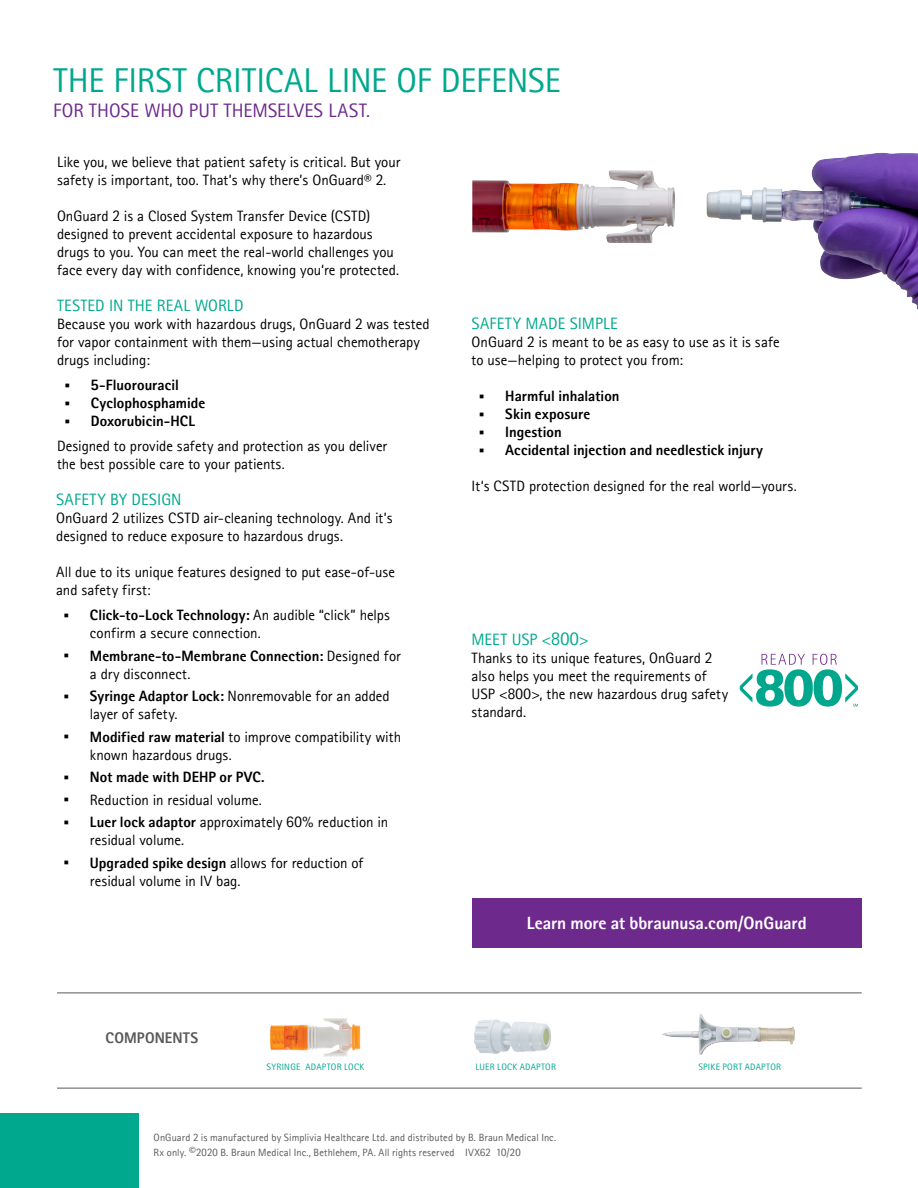
<style>
.page{position:relative;width:918px;height:1188px;background:#fff}
.page>*{position:absolute;margin:0;border:0;box-sizing:border-box;transform-origin:0 0}
.t1{font:34.5px "Rotis II Sans Pro";letter-spacing:-.005em;color:#00a88e}
.Subline_Versal{font:19.5px "Rotis II Sans Pro";letter-spacing:-.005em;color:#6d298c}
.t2{font:700 17.7px "Rotis II Sans Pro";letter-spacing:-.005em;color:#fff}
.Bodytext__Box{font:16.5px "Rotis II Sans Pro";letter-spacing:.005em;color:#00a88e}
.Subline_Versal-2{font:700 15.45px "Rotis II Sans Pro";letter-spacing:.005em;color:#58595b}
.Bodytext__Box-2{font:15px/18px "Rotis II Sans Pro";color:#000}
.t3{font:700 15px/18px "Rotis II Sans Pro";color:#000}
.t4{font:10.5px "Rotis II Sans Pro";letter-spacing:.01em;color:#58595b}
.Subline_Versal-3{font:9.3px "Rotis II Sans Pro";letter-spacing:.025em;color:#00a88e}
.s1{font-family:"Rotis Sans Serif Pro";font-weight:800;font-size:30px}
.s2{font-weight:700}
.s3{font-weight:400}
.s4{font-size:18px}
.s5{font-size:13.5px}
</style>
<div class="page">
<hr style="left:57px;top:993px;width:805px;height:1px;background:#58595b">
<hr style="left:57px;top:1088px;width:805px;height:1px;background:#58595b">
<div style="left:472px;top:898px;width:389px;height:50px;background:#6d298c"></div>
<img style="left:270px;top:1018px;width:91px;height:39px">
<svg style="left:740px;top:654px;width:118px;height:53px"></svg>
<div style="left:0;top:1114px;width:139px;height:74px;background:#00a88e"></div>
<img style="left:474px;top:1019px;width:77px;height:35px">
<img style="left:591px;top:153px;width:327px;height:156px">
<img style="left:662px;top:1014px;width:124px;height:41px">
<p class="t1" style="left:53px;top:61px;width:509px">THE FIRST CRITICAL LINE OF DEFENSE</p>
<p class="Subline_Versal" style="left:53px;top:99px;width:319px">FOR THOSE WHO PUT THEMSELVES LAST.</p>
<p class="Bodytext__Box-2" style="left:57px;top:153px;width:345px">Like you, we believe that patient safety is critical. But your safety is important, too. That’s why there’s OnGuard® 2.</p>
<p class="Bodytext__Box-2" style="left:57px;top:207px;width:344px">OnGuard 2 is a Closed System Transfer Device (CSTD) designed to prevent accidental exposure to hazardous drugs to you. You can meet the real-world challenges you face every day with confidence, knowing you‘re protected.</p>
<p class="Bodytext__Box" style="left:57px;top:297px;width:188px">TESTED IN THE REAL WORLD</p>
<p class="Bodytext__Box-2" style="left:57px;top:315px;width:374px">Because you work with hazardous drugs, OnGuard 2 was tested for vapor containment with them—using actual chemotherapy drugs including:</p>
<p class="t3" style="left:64px;top:376px;width:117px"><span class="s1">·</span> 5-Fluorouracil</p>
<p class="t3" style="left:64px;top:394px;width:143px"><span class="s1">·</span> Cyclophosphamide</p>
<p class="t3" style="left:64px;top:412px;width:133px"><span class="s1">·</span> Doxorubicin-HCL</p>
<p class="Bodytext__Box-2" style="left:57px;top:437px;width:332px">Designed to provide safety and protection as you deliver the best possible care to your patients.</p>
<p class="Bodytext__Box" style="left:56px;top:491px;width:127px">SAFETY BY DESIGN</p>
<p class="Bodytext__Box-2" style="left:56px;top:509px;width:338px">OnGuard 2 utilizes CSTD air-cleaning technology. And it’s designed to reduce exposure to hazardous drugs.</p>
<p class="Bodytext__Box-2" style="left:56px;top:563px;width:340px">All due to its unique features designed to put ease-of-use and safety first:</p>
<p class="Bodytext__Box-2" style="left:90px;top:606px;width:302px;text-indent:-27px"><span class="s1">·</span> <span class="s2">Click-to-Lock Technology:</span> An audible “click” helps confirm a secure connection.</p>
<p class="t3" style="left:90px;top:647px;width:313px;text-indent:-27px"><span class="s1">·</span> Membrane-to-Membrane Connection: <span class="s3">Designed for a dry disconnect.</span></p>
<p class="Bodytext__Box-2" style="left:90px;top:687px;width:301px;text-indent:-27px"><span class="s1">·</span> <span class="s2">Syringe Adaptor Lock:</span> Nonremovable for an added layer of safety.</p>
<p class="Bodytext__Box-2" style="left:90px;top:728px;width:313px;text-indent:-27px"><span class="s1">·</span> <span class="s2">Modified raw material</span> to improve compatibility with known hazardous drugs.</p>
<p class="t3" style="left:63px;top:768px;width:203px"><span class="s1">·</span> Not made with DEHP or PVC.</p>
<p class="Bodytext__Box-2" style="left:63px;top:791px;width:200px"><span class="s1">·</span> Reduction in residual volume.</p>
<p class="Bodytext__Box-2" style="left:90px;top:813px;width:300px;text-indent:-27px"><span class="s1">·</span> <span class="s2">Luer lock adaptor</span> approximately 60% reduction in residual volume.</p>
<p class="Bodytext__Box-2" style="left:90px;top:854px;width:275px;text-indent:-27px"><span class="s1">·</span> <span class="s2">Upgraded spike design</span> allows for reduction of residual volume in IV bag.</p>
<p class="Subline_Versal-2" style="left:106px;top:1029px;width:94px">COMPONENTS</p>
<p class="Subline_Versal-3" style="left:266px;top:1062px;width:99px">SYRINGE ADAPTOR LOCK</p>
<p class="Bodytext__Box" style="left:472px;top:314px;width:148px">SAFETY MADE SIMPLE</p>
<p class="Bodytext__Box-2" style="left:472px;top:333px;width:310px">OnGuard 2 is meant to be as easy to use as it is safe to use—helping to protect you from:</p>
<p class="t3" style="left:478px;top:387px;width:143px"><span class="s1">·</span> Harmful inhalation</p>
<p class="t3" style="left:478px;top:405px;width:114px"><span class="s1">·</span> Skin exposure</p>
<p class="t3" style="left:478px;top:423px;width:85px"><span class="s1">·</span> Ingestion</p>
<p class="t3" style="left:478px;top:441px;width:286px"><span class="s1">·</span> Accidental injection and needlestick injury</p>
<p class="Bodytext__Box-2" style="left:472px;top:477px;width:327px">It‘s CSTD protection designed for the real world—yours.</p>
<p class="Bodytext__Box" style="left:472px;top:630px;width:118px">MEET USP &lt;<span class="s4">800</span>&gt;</p>
<p class="Bodytext__Box-2" style="left:472px;top:649px;width:258px">Thanks to its unique features, OnGuard 2 also helps you meet the requirements of<br>USP &lt;800&gt;, the new hazardous drug safety standard.</p>
<p class="t2" style="left:527px;top:913px;width:281px">Learn more at bbraunusa.com/OnGuard</p>
<p class="Subline_Versal-3" style="left:475px;top:1062px;width:82px">LUER LOCK ADAPTOR</p>
<p class="Subline_Versal-3" style="left:698px;top:1062px;width:84px">SPIKE PORT ADAPTOR</p>
<p class="t4" style="left:154px;top:1132px;width:404px">OnGuard 2 is manufactured by Simplivia Healthcare Ltd. and distributed by B. Braun Medical Inc.</p>
<p class="t4" style="left:154px;top:1147px;width:368px">Rx only. <span class="s5">©</span>2020 B. Braun Medical Inc., Bethlehem, PA. All rights reserved IVX62 10/20</p>
</div>
